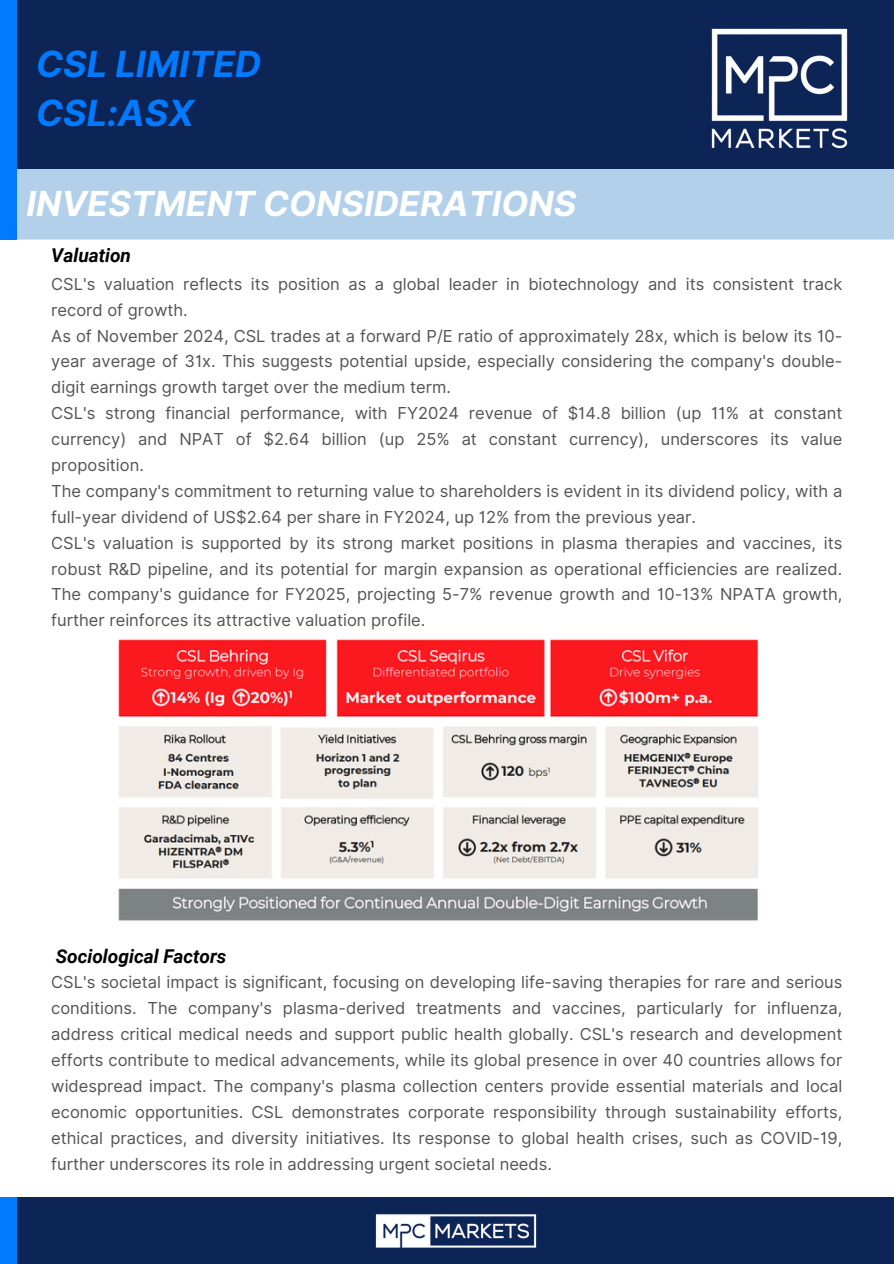
<style>
.page{position:relative;width:894px;height:1264px;background:#fff}
.page>*{position:absolute;margin:0;border:0;box-sizing:border-box;transform-origin:0 0}
.t1{font:italic 700 36px/49.5px "Inter";color:#007bff}
.t2{font:italic 700 34.5px "Inter";color:#fff}
.t3{font:italic 700 19.05px "Roboto";color:#000}
.t4{font:16.5px/25.8px "Inter";color:#545454;text-align:justify}
</style>
<div class="page">
<div style="left:0;top:1197px;width:893px;height:66px;background:#0d2457"></div>
<div style="left:0;top:1197px;width:17px;height:66px;background:#007bff"></div>
<img style="left:375px;top:1214px;width:162px;height:34px">
<div style="left:17px;top:168px;width:876px;height:71px;background:#b3d0ea"></div>
<div style="left:0;top:0;width:893px;height:168px;background:#0d2457"></div>
<div style="left:0;top:0;width:17px;height:239px;background:#007bff"></div>
<img style="left:711px;top:28px;width:137px;height:121px">
<img style="left:118px;top:639px;width:641px;height:282px">
<h2 class="t1" style="left:36px;top:39px;width:227px">CSL LIMITED<br>CSL:ASX</h2>
<h2 class="t2" style="left:26px;top:183px;width:551px">INVESTMENT CONSIDERATIONS</h2>
<p class="t3" style="left:51px;top:245px;width:81px">Valuation</p>
<p class="t4" style="left:51px;top:271px;width:792px">CSL's valuation reflects its position as a global leader in biotechnology and its consistent track record of growth.</p>
<p class="t4" style="left:51px;top:323px;width:792px">As of November 2024, CSL trades at a forward P/E ratio of approximately 28x, which is below its 10- year average of 31x. This suggests potential upside, especially considering the company's double&shy;digit earnings growth target over the medium term.</p>
<p class="t4" style="left:51px;top:400px;width:792px">CSL's strong financial performance, with FY2024 revenue of $14.8 billion (up 11% at constant currency) and NPAT of $2.64 billion (up 25% at constant currency), underscores its value proposition.</p>
<p class="t4" style="left:51px;top:478px;width:792px">The company's commitment to returning value to shareholders is evident in its dividend policy, with a full-year dividend of US$2.64 per share in FY2024, up 12% from the previous year.</p>
<p class="t4" style="left:51px;top:530px;width:792px">CSL's valuation is supported by its strong market positions in plasma therapies and vaccines, its robust R&amp;D pipeline, and its potential for margin expansion as operational efficiencies are realized.<br>The company's guidance for FY2025, projecting 5-7% revenue growth and 10-13% NPATA growth, further reinforces its attractive valuation profile.</p>
<h1 class="t3" style="left:56px;top:945px;width:172px">Sociological Factors</h1>
<h1 class="t4" style="left:51px;top:969px;width:792px">CSL's societal impact is significant, focusing on developing life-saving therapies for rare and serious conditions. The company's plasma-derived treatments and vaccines, particularly for influenza, address critical medical needs and support public health globally. CSL's research and development efforts contribute to medical advancements, while its global presence in over 40 countries allows for widespread impact. The company's plasma collection centers provide essential materials and local economic opportunities. CSL demonstrates corporate responsibility through sustainability efforts, ethical practices, and diversity initiatives. Its response to global health crises, such as COVID-19, further underscores its role in addressing urgent societal needs.</h1>
</div>
